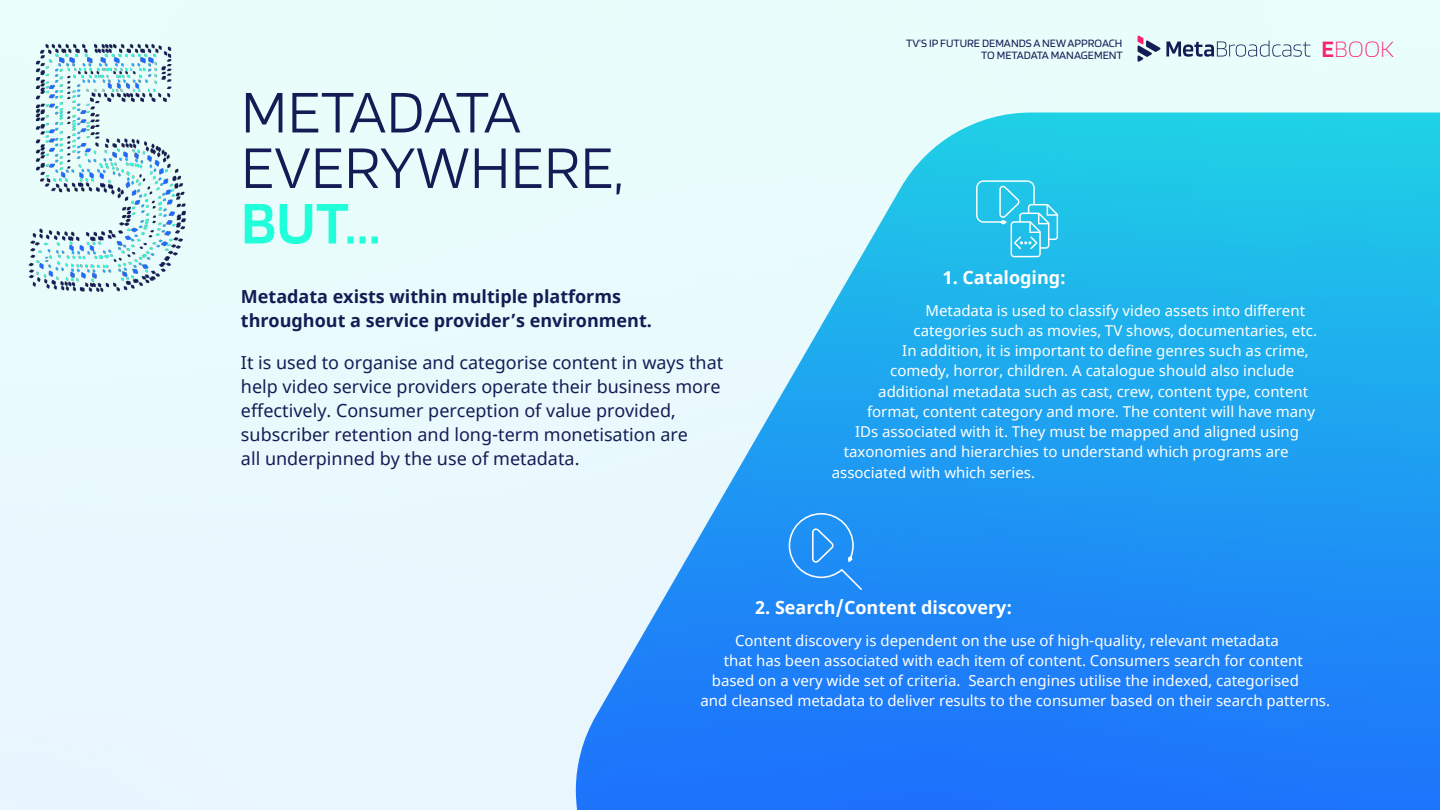
<style>
.page{position:relative;width:1440px;height:810px;background:#fff}
.page>*{position:absolute;margin:0;border:0;box-sizing:border-box;transform-origin:0 0}
.t1{font:300 63px/55.5px "Blinker";color:#151c55}
.t2{font:600 63px "Blinker";color:#21feda}
.t3{font:200 24.53px "Blinker";color:#fb2072}
.t4{font:18px/24px "Noto Sans";color:#151c55}
.t5{font:700 18px/24px "Noto Sans";color:#151c55}
.t6{font:700 18px "Noto Sans";color:#fff}
.t7{font:15px "Noto Sans";color:#fff}
.t8{font:11.77px/11.8px "Blinker";color:#151c55;text-align:right}
.s1{font-weight:600}
</style>
<div class="page">
<img style="left:576px;top:112px;width:864px;height:698px">
<svg style="left:1138px;top:35px;width:173px;height:27px;background:#c5d6dd"></svg>
<img style="left:0;top:0;width:234px;height:330px">
<svg style="left:976px;top:180px;width:82px;height:77px;background:#3dc9eb"></svg>
<svg style="left:789px;top:513px;width:73px;height:77px;background:#3197f5"></svg>
<h1 class="t1" style="left:241px;top:86px;width:384px">METADATA<br>EVERYWHERE,</h1>
<h1 class="t2" style="left:241px;top:191px;width:141px">BUT…</h1>
<p class="t5" style="left:241px;top:285px;width:413px">Metadata exists within multiple platforms throughout a service provider’s environment.</p>
<p class="t4" style="left:241px;top:352px;width:484px">It is used to organise and categorise content in ways that help video service providers operate their business more effectively. Consumer perception of value provided, subscriber retention and long-term monetisation are<br>all underpinned by the use of metadata.</p>
<p class="t8" style="left:906px;top:38px;width:218px">TV’S IP FUTURE DEMANDS A NEW APPROACH<br>TO METADATA MANAGEMENT</p>
<h2 class="t3" style="left:1321px;top:37px;width:74px"><span class="s1">E</span>BOOK</h2>
<p class="t6" style="left:943px;top:265px;width:125px">1. Cataloging:</p>
<p class="t7" style="left:926px;top:300px;width:381px">Metadata is used to classify video assets into different</p>
<p class="t7" style="left:914px;top:320px;width:405px">categories such as movies, TV shows, documentaries, etc.</p>
<p class="t7" style="left:902px;top:340px;width:408px">In addition, it is important to define genres such as crime,</p>
<p class="t7" style="left:890px;top:361px;width:406px">comedy, horror, children. A catalogue should also include</p>
<p class="t7" style="left:878px;top:381px;width:431px">additional metadata such as cast, crew, content type, content</p>
<p class="t7" style="left:867px;top:401px;width:450px">format, content category and more. The content will have many</p>
<p class="t7" style="left:855px;top:421px;width:446px">IDs associated with it. They must be mapped and aligned using</p>
<p class="t7" style="left:844px;top:442px;width:446px">taxonomies and hierarchies to understand which programs are</p>
<p class="t7" style="left:832px;top:462px;width:205px">associated with which series.</p>
<p class="t6" style="left:755px;top:595px;width:259px">2. Search/Content discovery:</p>
<p class="t7" style="left:735px;top:630px;width:545px">Content discovery is dependent on the use of high-quality, relevant metadata</p>
<p class="t7" style="left:724px;top:650px;width:581px">that has been associated with each item of content. Consumers search for content</p>
<p class="t7" style="left:712px;top:670px;width:589px">based on a very wide set of criteria. Search engines utilise the indexed, categorised</p>
<p class="t7" style="left:701px;top:691px;width:631px">and cleansed metadata to deliver results to the consumer based on their search patterns.</p>
</div>
